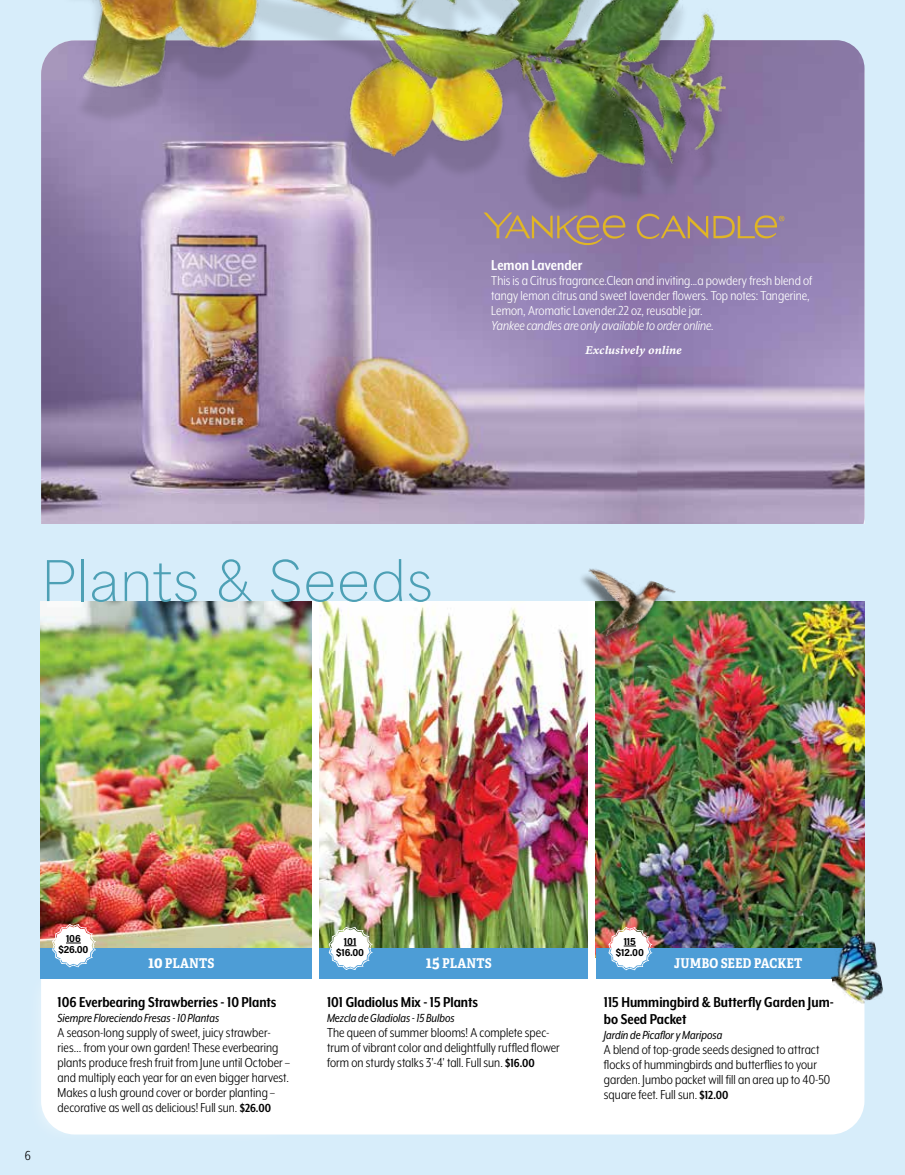
<style>
.page{position:relative;width:905px;height:1175px;background:#fff}
.page>*{position:absolute;margin:0;border:0;box-sizing:border-box;transform-origin:0 0}
.t1{font:100 52.5px "Area Normal";letter-spacing:.01em;color:#4da0b5}
.t2{font:700 16.5px/17.2px "Mr Eaves XL Mod Nar OT";color:#000}
.t3{font:700 16.5px "Mr Eaves XL Mod Nar OT";color:#fff}
.t4{font:15px/15px "Mr Eaves XL Mod Nar OT";color:#000}
.t5{font:15px/15px "Mr Eaves XL Mod Nar OT";color:#fff}
.t6{font:italic 15px "Mr Eaves XL Mod Nar OT";letter-spacing:.005em;color:#fff}
.t7{font:italic 13.5px "Mr Eaves XL Mod Nar OT";color:#000}
.t8{font:700 13.5px "Adelle Condensed";letter-spacing:.005em;color:#fff}
.t9{font:italic 12px "Minion Variable Concept";color:#fff}
.t10{font:10.5px/11.2px "Acumin Variable Concept";letter-spacing:-.01em;color:#000;text-align:center}
.s1{font-size:16.5px}
.s2{font-weight:700;font-size:13.5px}
</style>
<div class="page">
<div style="left:0;top:0;width:904px;height:1174px;background:#d7edfa"></div>
<div style="left:41px;top:40px;width:823px;height:1094px;background:#fff;border-radius:34px"></div>
<img style="left:41px;top:52px;width:596px;height:473px">
<img style="left:637px;top:40px;width:227px;height:485px">
<div style="left:26px;top:964px;width:295px;height:180px;background:#fff"></div>
<img style="left:319px;top:601px;width:269px;height:347px">
<img style="left:40px;top:601px;width:272px;height:347px">
<img style="left:595px;top:601px;width:269px;height:347px">
<div style="left:41px;top:525px;width:863px;height:76px;background:#d7edfa"></div>
<div style="left:61px;top:0;width:668px;height:216px;background:#000;opacity:.12"></div>
<img style="left:49px;top:0;width:691px;height:207px">
<svg style="left:636px;top:214px;width:148px;height:25px;background:#9f8487"></svg>
<svg style="left:483px;top:212px;width:142px;height:33px;background:#9e868d"></svg>
<div style="left:40px;top:948px;width:272px;height:31px;background:#4d9dd6"></div>
<div style="left:319px;top:948px;width:269px;height:31px;background:#4d9dd6"></div>
<div style="left:595px;top:948px;width:269px;height:31px;background:#4d9dd6"></div>
<svg style="left:52px;top:924px;width:43px;height:43px"></svg>
<img style="left:824px;top:931px;width:59px;height:77px">
<img style="left:569px;top:568px;width:107px;height:86px">
<svg style="left:329px;top:927px;width:43px;height:43px"></svg>
<svg style="left:608px;top:927px;width:43px;height:43px"></svg>
<svg style="left:604px;top:369px;width:66px;height:66px;background:#af9fc2"></svg>
<p class="t3" style="left:491px;top:258px;width:93px">Lemon Lavender</p>
<p class="t5" style="left:491px;top:273px;width:322px">This is a Citrus fragrance.Clean and inviting...a powdery fresh blend of tangy lemon citrus and sweet lavender flowers. Top notes: Tangerine,<br>Lemon, Aromatic Lavender.22 oz, reusable jar.</p>
<p class="t6" style="left:491px;top:320px;width:224px">Yankee candles are only available to order online.</p>
<p class="t9" style="left:585px;top:346px;width:98px">Exclusively online</p>
<h1 class="t1" style="left:41px;top:559px;width:393px">Plants &amp; Seeds</h1>
<p class="t4" style="left:25px;top:1148px;width:7px">6</p>
<p class="t10" style="left:58px;top:933px;width:32px">106 $26.00</p>
<p class="t10" style="left:336px;top:935px;width:30px">101 $16.00</p>
<p class="t10" style="left:615px;top:936px;width:30px">115 $12.00</p>
<p class="t8" style="left:148px;top:957px;width:68px"><span class="s1">10</span> PLANTS</p>
<p class="t8" style="left:426px;top:957px;width:67px"><span class="s1">15</span> PLANTS</p>
<p class="t8" style="left:674px;top:957px;width:129px">JUMBO SEED PACKET</p>
<p class="t2" style="left:58px;top:994px;width:220px">106 Everbearing Strawberries - 10 Plants</p>
<p class="t7" style="left:58px;top:1011px;width:163px">Siempre Floreciendo Fresas - 10 Plantas</p>
<p class="t4" style="left:58px;top:1025px;width:233px">A season-long supply of sweet, juicy strawber&shy;ries… from your own garden! These everbearing plants produce fresh fruit from June until October – and multiply each year for an even bigger harvest.<br>Makes a lush ground cover or border planting – decorative as well as delicious! Full sun. <span class="s2">$26.00</span></p>
<p class="t2" style="left:327px;top:994px;width:153px">101 Gladiolus Mix - 15 Plants</p>
<p class="t7" style="left:327px;top:1011px;width:129px">Mezcla de Gladiolas - 15 Bulbos</p>
<p class="t4" style="left:327px;top:1025px;width:234px">The queen of summer blooms! A complete spec&shy;trum of vibrant color and delightfully ruffled flower form on sturdy stalks 3'-4' tall. Full sun. <span class="s2">$16.00</span></p>
<p class="t2" style="left:604px;top:994px;width:231px">115 Hummingbird &amp; Butterfly Garden Jum&shy;bo Seed Packet</p>
<p class="t7" style="left:604px;top:1028px;width:120px">Jardín de Picaflor y Mariposa</p>
<p class="t4" style="left:604px;top:1042px;width:228px">A blend of top-grade seeds designed to attract flocks of hummingbirds and butterflies to your garden. Jumbo packet will fill an area up to 40-50 square feet. Full sun. <span class="s2">$12.00</span></p>
</div>
